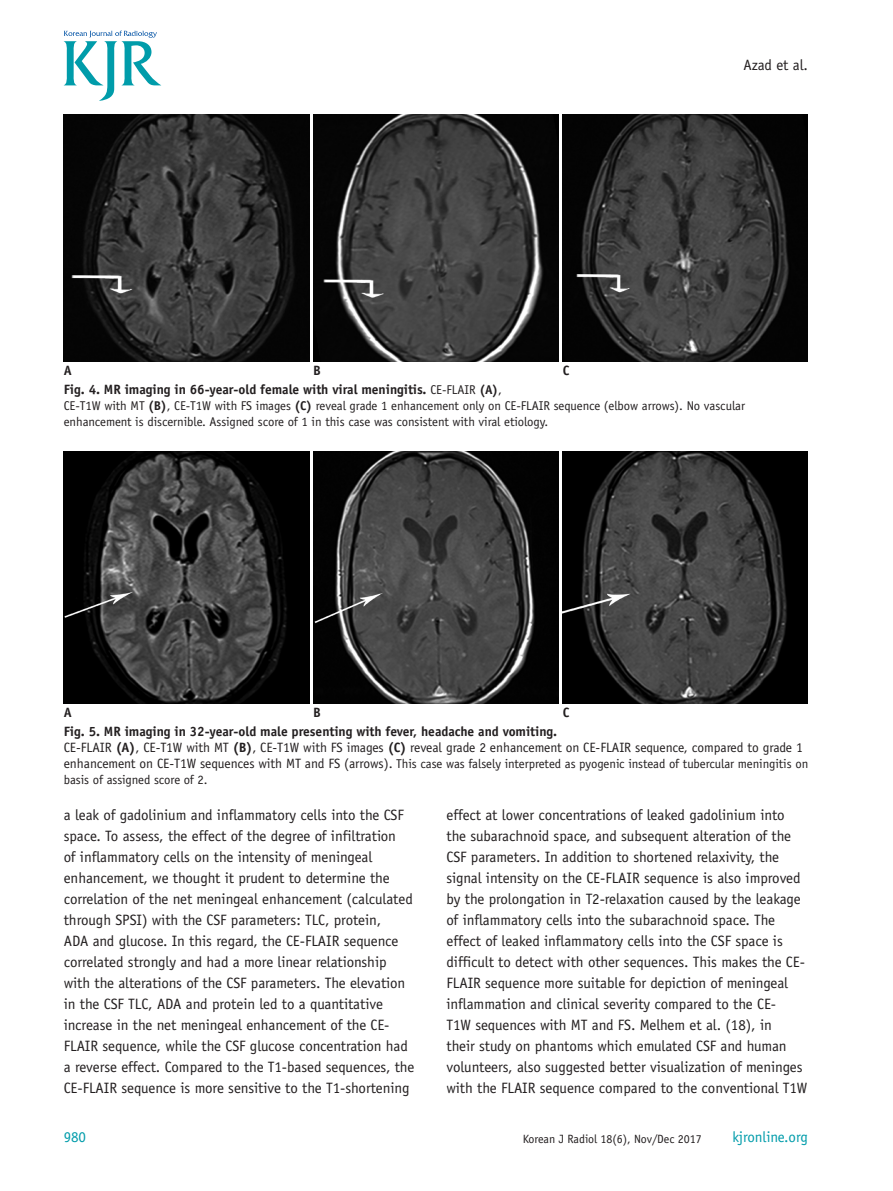
<style>
.page{position:relative;width:893px;height:1191px;background:#fff}
.page>*{position:absolute;margin:0;border:0;box-sizing:border-box;transform-origin:0 0}
.본문{font:15px/21px "Officina Sans Std";letter-spacing:-.005em;color:#231f20}
.t1{font:15px "Officina Sans Std";letter-spacing:-.005em;color:#009caa}
.그림제목{font:700 13.5px "Officina Sans Std";letter-spacing:-.005em;color:#231f20}
.그림제목-2{font:13.5px "Officina Sans Std";letter-spacing:-.005em;color:#231f20}
.그림제목-3{font:12.75px/15.9px "Officina Sans Std";letter-spacing:-.005em;color:#231f20}
.t2{font:12px "Officina Sans Std";letter-spacing:-.005em;color:#231f20}
.s1{font-weight:400;font-size:12.75px}
.s2{font-size:12.75px}
.s3{font-weight:700}
.s4{font-size:13.5px}
</style>
<div class="page">
<svg style="left:64px;top:31px;width:97px;height:70px"></svg>
<img style="left:64px;top:115px;width:245px;height:246px">
<img style="left:563px;top:115px;width:245px;height:246px">
<img style="left:313px;top:115px;width:245px;height:246px">
<img style="left:64px;top:452px;width:245px;height:251px">
<img style="left:563px;top:452px;width:245px;height:251px">
<img style="left:313px;top:452px;width:245px;height:251px">
<p class="본문" style="left:743px;top:54px;width:66px">Azad et al.</p>
<p class="그림제목" style="left:64px;top:362px;width:10px">A</p>
<p class="그림제목" style="left:313px;top:362px;width:9px">B</p>
<p class="그림제목" style="left:563px;top:362px;width:8px">C</p>
<p class="그림제목" style="left:64px;top:381px;width:440px">Fig. 4. MR imaging in 66-year-old female with viral meningitis. <span class="s1">CE-FLAIR</span> <span class="s2">(A)</span><span class="s1">,</span></p>
<p class="그림제목-3" style="left:64px;top:398px;width:683px">CE-T1W with MT <span class="s3">(B)</span>, CE-T1W with FS images <span class="s3">(C)</span> reveal grade 1 enhancement only on CE-FLAIR sequence (elbow arrows). No vascular enhancement is discernible. Assigned score of 1 in this case was consistent with viral etiology.</p>
<p class="그림제목" style="left:64px;top:703px;width:10px">A</p>
<p class="그림제목" style="left:313px;top:703px;width:9px">B</p>
<p class="그림제목" style="left:563px;top:703px;width:8px">C</p>
<p class="그림제목" style="left:64px;top:723px;width:495px">Fig. 5. MR imaging in 32-year-old male presenting with fever, headache and vomiting.</p>
<p class="그림제목-2" style="left:64px;top:739px;width:740px">CE-FLAIR <span class="s3">(A)</span>, CE-T1W with MT <span class="s3">(B)</span>, CE-T1W with FS images <span class="s3">(C)</span> reveal grade 2 enhancement on CE-FLAIR sequence, compared to grade 1</p>
<p class="그림제목-3" style="left:64px;top:756px;width:746px"><span class="s4">enhancement on CE-T1W sequences with MT and FS (arrows).</span> This case was falsely interpreted as pyogenic instead of tubercular meningitis on basis of assigned score of 2.</p>
<p class="본문" style="left:64px;top:804px;width:352px">a leak of gadolinium and inflammatory cells into the CSF space. To assess, the effect of the degree of infiltration<br>of inflammatory cells on the intensity of meningeal enhancement, we thought it prudent to determine the correlation of the net meningeal enhancement (calculated through SPSI) with the CSF parameters: TLC, protein,<br>ADA and glucose. In this regard, the CE-FLAIR sequence correlated strongly and had a more linear relationship with the alterations of the CSF parameters. The elevation in the CSF TLC, ADA and protein led to a quantitative increase in the net meningeal enhancement of the CE-FLAIR sequence, while the CSF glucose concentration had a reverse effect. Compared to the T1-based sequences, the CE-FLAIR sequence is more sensitive to the T1-shortening</p>
<p class="본문" style="left:446px;top:804px;width:362px">effect at lower concentrations of leaked gadolinium into the subarachnoid space, and subsequent alteration of the CSF parameters. In addition to shortened relaxivity, the signal intensity on the CE-FLAIR sequence is also improved by the prolongation in T2-relaxation caused by the leakage of inflammatory cells into the subarachnoid space. The effect of leaked inflammatory cells into the CSF space is difficult to detect with other sequences. This makes the CE-FLAIR sequence more suitable for depiction of meningeal inflammation and clinical severity compared to the CE-<br>T1W sequences with MT and FS. Melhem et al. (18), in<br>their study on phantoms which emulated CSF and human volunteers, also suggested better visualization of meninges with the FLAIR sequence compared to the conventional T1W</p>
<p class="t1" style="left:64px;top:1128px;width:24px">980</p>
<p class="t2" style="left:523px;top:1132px;width:181px">Korean J Radiol 18(6), Nov/Dec 2017</p>
<p class="t1" style="left:732px;top:1128px;width:77px">kjronline.org</p>
</div>
